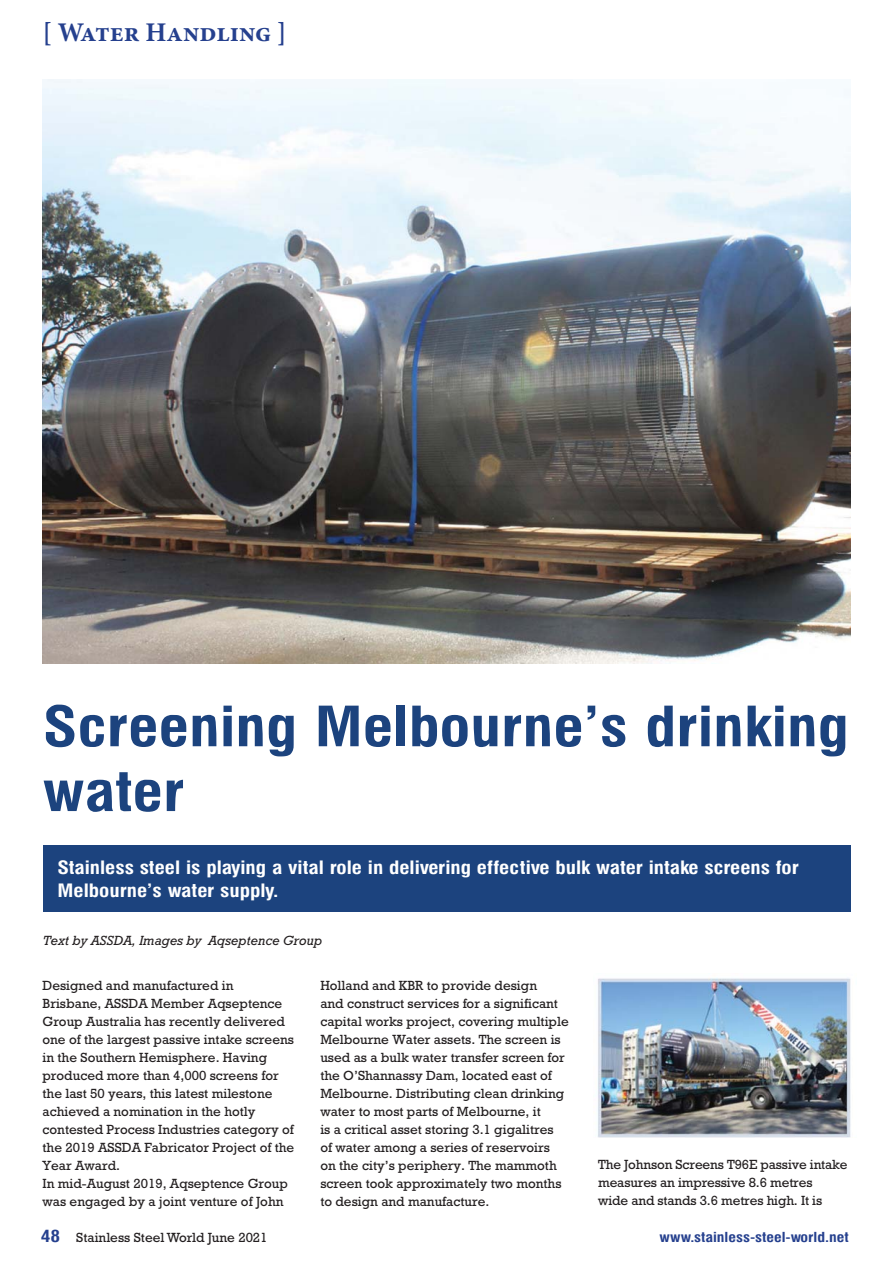
<style>
.page{position:relative;width:893px;height:1263px;background:#fff}
.page>*{position:absolute;margin:0;border:0;box-sizing:border-box;transform-origin:0 0}
.t1{font:700 54px/64.8px "Milford";color:#1c437e}
.t2{font:700 27px "Minion Pro";color:#25408e}
.t3{font:700 18px/22.5px "Milford";color:#fff}
.t4{font:13.5px/18px "Rockwell";color:#231f20}
.t5{font:italic 13.5px "Rockwell";color:#231f20}
.t6{font:700 13.5px "Milford";color:#25408e}
.s1{font-family:"Milford";font-weight:700;font-size:16.5px;color:#25408e}
</style>
<div class="page">
<div style="left:43px;top:845px;width:807px;height:67px;background:#1c437e"></div>
<img style="left:43px;top:80px;width:807px;height:583px">
<img style="left:597px;top:978px;width:254px;height:159px">
<h2 class="t2" style="left:43px;top:22px;width:246px">[ Water Handling ]</h2>
<h1 class="t1" style="left:43px;top:698px;width:808px">Screening Melbourne’s drinking water</h1>
<h3 class="t3" style="left:58px;top:858px;width:743px">Stainless steel is playing a vital role in delivering effective bulk water intake screens for<br>Melbourne’s water supply.</h3>
<p class="t5" style="left:43px;top:936px;width:281px">Text by ASSDA, Images by Aqseptence Group</p>
<p class="t4" style="left:43px;top:977px;width:253px">Designed and manufactured in Brisbane, ASSDA Member Aqseptence Group Australia has recently delivered one of the largest passive intake screens in the Southern Hemisphere. Having produced more than 4,000 screens for the last 50 years, this latest milestone achieved a nomination in the hotly contested Process Industries category of the 2019 ASSDA Fabricator Project of the Year Award.<br>In mid-August 2019, Aqseptence Group was engaged by a joint venture of John</p>
<p class="t4" style="left:320px;top:977px;width:250px">Holland and KBR to provide design<br>and construct services for a significant capital works project, covering multiple Melbourne Water assets. The screen is used as a bulk water transfer screen for the O’Shannassy Dam, located east of Melbourne. Distributing clean drinking water to most parts of Melbourne, it<br>is a critical asset storing 3.1 gigalitres of water among a series of reservoirs on the city’s periphery. The mammoth screen took approximately two months to design and manufacture.</p>
<p class="t4" style="left:598px;top:1156px;width:251px">The Johnson Screens T96E passive intake measures an impressive 8.6 metres<br>wide and stands 3.6 metres high. It is</p>
<p class="t4" style="left:41px;top:1230px;width:228px"><span class="s1">48</span> Stainless Steel World June 2021</p>
<p class="t6" style="left:659px;top:1231px;width:191px">www.stainless-steel-world.net</p>
</div>
